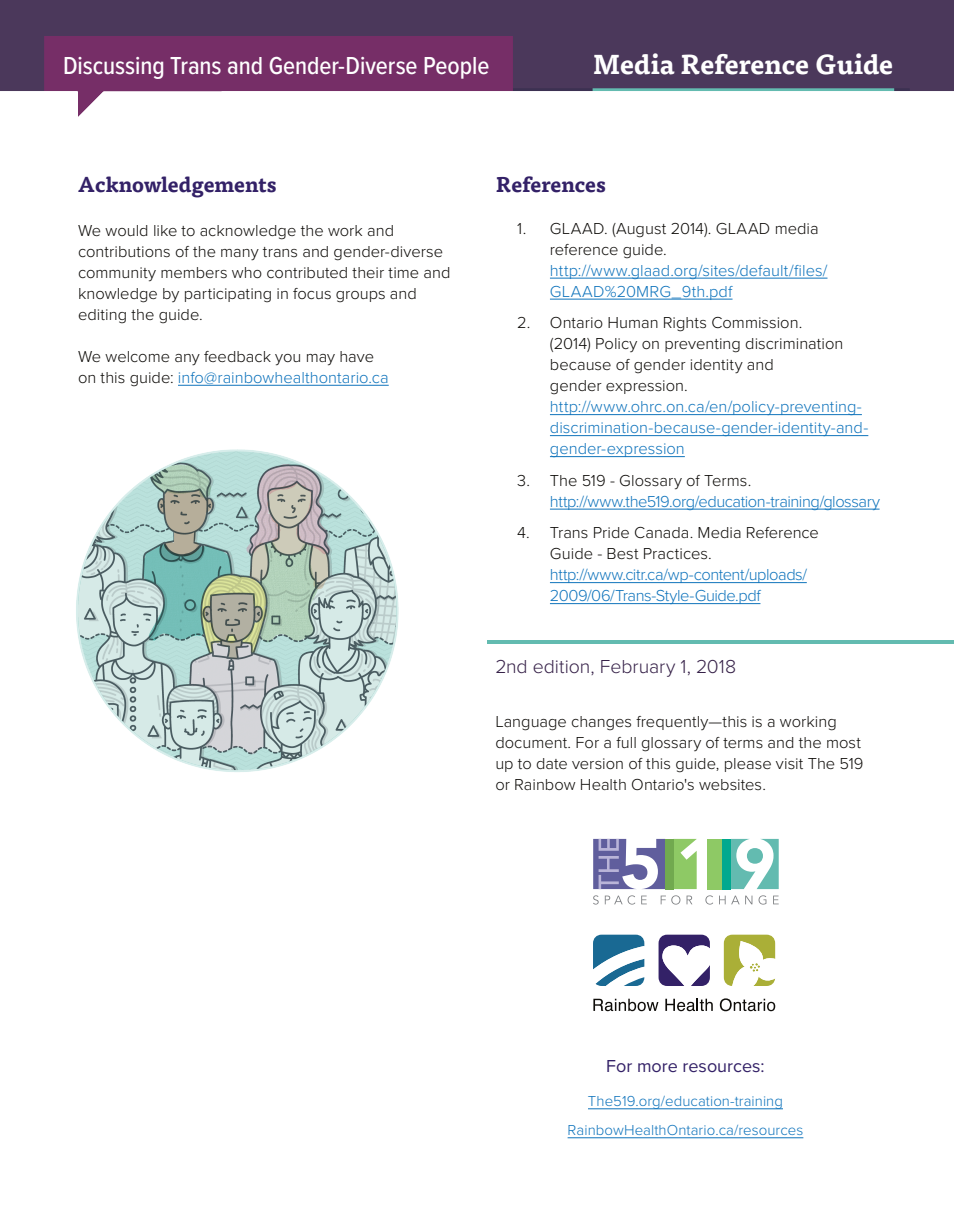
<style>
.page{position:relative;width:954px;height:1224px;background:#fff}
.page>*{position:absolute;margin:0;border:0;box-sizing:border-box;transform-origin:0 0}
.t1{font:700 27px "Tisa Pro";letter-spacing:-.005em;color:#fff}
.t2{font:500 25.5px "Proxima Nova Cond";letter-spacing:-.005em;color:#fff}
.t3{font:700 21px "Tisa Pro";letter-spacing:-.005em;color:#332167}
.t4{font:300 19.5px "Proxima Nova";color:#372249}
.t5{font:18px "Proxima Nova";color:#332167}
.t6{font:300 16.5px/21px "Proxima Nova";color:#0f0d0a}
.t7{font:300 16.5px/21px "Proxima Nova";color:#1074bc}
.t8{font:300 16.5px/21px "Proxima Nova";letter-spacing:-.03em;color:#1074bc}
.t9{font:300 15px/29px "Proxima Nova";letter-spacing:.005em;color:#1074bc;text-align:center}
.s1{color:#1074bc}
</style>
<div class="page">
<hr style="left:488px;top:640px;width:466px;height:4px;background:#63bbb0">
<hr style="left:550px;top:603px;width:210px;height:1px;background:#1074bc">
<hr style="left:550px;top:582px;width:257px;height:1px;background:#1074bc">
<hr style="left:550px;top:509px;width:330px;height:1px;background:#1074bc">
<hr style="left:550px;top:456px;width:135px;height:1px;background:#1074bc">
<hr style="left:550px;top:435px;width:318px;height:1px;background:#1074bc">
<hr style="left:550px;top:414px;width:312px;height:1px;background:#1074bc">
<hr style="left:550px;top:299px;width:183px;height:1px;background:#1074bc">
<hr style="left:550px;top:278px;width:278px;height:1px;background:#1074bc">
<hr style="left:178px;top:385px;width:211px;height:1px;background:#1074bc">
<svg style="left:659px;top:935px;width:51px;height:51px"></svg>
<svg style="left:724px;top:935px;width:51px;height:51px"></svg>
<svg style="left:593px;top:999px;width:65px;height:12px"></svg>
<svg style="left:665px;top:999px;width:48px;height:12px"></svg>
<svg style="left:720px;top:998px;width:55px;height:13px"></svg>
<svg style="left:593px;top:935px;width:51px;height:51px"></svg>
<img style="left:0;top:0;width:954px;height:117px">
<img style="left:59px;top:432px;width:356px;height:356px;border-radius:178px">
<div style="left:707px;top:839px;width:16px;height:50px;background:#8ec965"></div>
<svg style="left:673px;top:839px;width:24px;height:50px"></svg>
<svg style="left:731px;top:839px;width:48px;height:50px"></svg>
<svg style="left:593px;top:839px;width:72px;height:50px"></svg>
<svg style="left:593px;top:895px;width:6px;height:10px"></svg>
<svg style="left:605px;top:895px;width:30px;height:10px"></svg>
<svg style="left:641px;top:896px;width:6px;height:8px"></svg>
<svg style="left:661px;top:895px;width:19px;height:10px"></svg>
<div style="left:665px;top:839px;width:8px;height:50px;background:#71a94f"></div>
<svg style="left:687px;top:896px;width:5px;height:8px"></svg>
<svg style="left:705px;top:895px;width:8px;height:10px"></svg>
<div style="left:723px;top:839px;width:8px;height:50px;background:#00a98f"></div>
<svg style="left:719px;top:896px;width:33px;height:8px"></svg>
<svg style="left:759px;top:895px;width:7px;height:10px"></svg>
<svg style="left:773px;top:896px;width:6px;height:8px"></svg>
<hr style="left:588px;top:1109px;width:195px;height:1px;background:#1074bc">
<hr style="left:568px;top:1138px;width:235px;height:1px;background:#1074bc">
<h2 class="t2" style="left:63px;top:47px;width:428px">Discussing Trans and Gender-Diverse People</h2>
<h1 class="t1" style="left:593px;top:43px;width:302px">Media Reference Guide</h1>
<p class="t3" style="left:78px;top:168px;width:200px">Acknowledgements</p>
<p class="t6" style="left:78px;top:219px;width:374px">We would like to acknowledge the work and contributions of the many trans and gender-diverse community members who contributed their time and knowledge by participating in focus groups and editing the guide.</p>
<p class="t6" style="left:78px;top:345px;width:312px">We welcome any feedback you may have on this guide: <span class="s1">info@rainbowhealthontario.ca</span></p>
<p class="t3" style="left:496px;top:168px;width:112px">References</p>
<p class="t6" style="left:550px;top:217px;width:270px;text-indent:-33px">1. GLAAD. (August 2014). GLAAD media reference guide.</p>
<p class="t7" style="left:550px;top:259px;width:279px">http://www.glaad.org/sites/default/files/<br>GLAAD%20MRG_9th.pdf</p>
<p class="t6" style="left:550px;top:312px;width:295px;text-indent:-33px">2. Ontario Human Rights Commission. (2014) Policy on preventing discrimination because of gender identity and<br>gender expression.</p>
<p class="t7" style="left:550px;top:396px;width:320px">http://www.ohrc.on.ca/en/policy-preventing&shy;discrimination-because-gender-identity-and&shy;gender-expression</p>
<p class="t6" style="left:517px;top:469px;width:235px">3. The 519 - Glossary of Terms.</p>
<p class="t8" style="left:550px;top:490px;width:332px">http://www.the519.org/education-training/glossary</p>
<p class="t6" style="left:550px;top:522px;width:271px;text-indent:-33px">4. Trans Pride Canada. Media Reference<br>Guide - Best Practices.</p>
<p class="t8" style="left:550px;top:564px;width:259px">http://www.citr.ca/wp-content/uploads/<br>2009/06/Trans-Style-Guide.pdf</p>
<p class="t4" style="left:495px;top:652px;width:242px">2nd edition, February 1, 2018</p>
<p class="t6" style="left:495px;top:710px;width:370px">Language changes frequently—this is a working document. For a full glossary of terms and the most up to date version of this guide, please visit The 519 or Rainbow Health Ontario's websites.</p>
<p class="t5" style="left:606px;top:1053px;width:160px">For more resources:</p>
<p class="t9" style="left:568px;top:1086px;width:237px">The519.org/education-training<br>RainbowHealthOntario.ca/resources</p>
</div>
